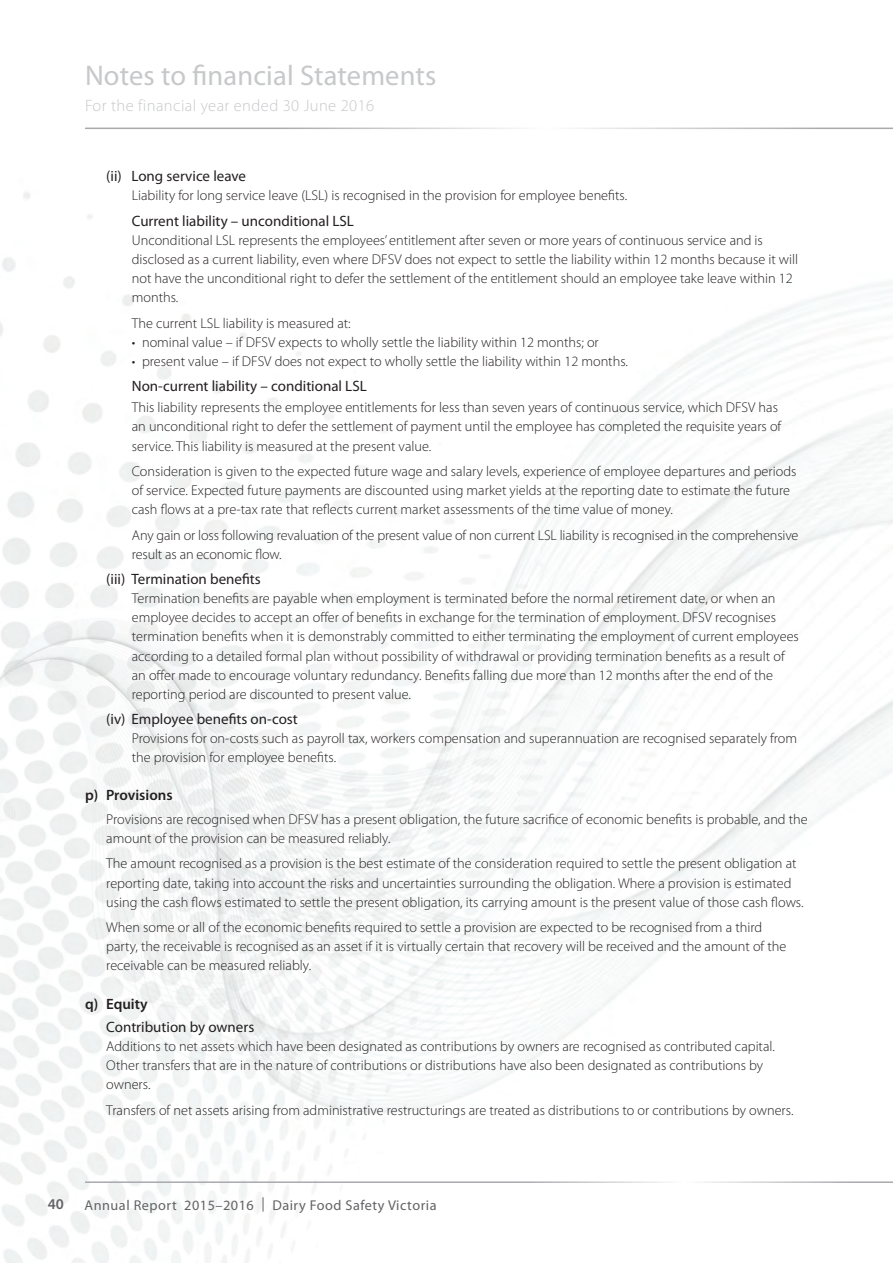
<style>
.page{position:relative;width:893px;height:1263px;background:#fff}
.page>*{position:absolute;margin:0;border:0;box-sizing:border-box;transform-origin:0 0}
.t1{font:28.5px "Myriad Pro";letter-spacing:.005em;color:#c7c8ca}
.t2{font:300 16.5px "Myriad Pro";letter-spacing:.025em;color:#c7c8ca}
.t3{font:15px "Myriad Pro";color:#231f20}
.t4{font:600 15px "Myriad Pro";color:#231f20}
.t5{font:600 15px "Myriad Pro";color:#636366}
.t6{font:300 14.25px/19px "Myriad Pro";color:#231f20}
.t7{font:14.25px "Myriad Pro";letter-spacing:.035em;color:#636366}
</style>
<div class="page">
<img style="left:0;top:127px;width:893px;height:1136px">
<hr style="left:85px;top:128px;width:808px;height:1px;background:#fff">
<hr style="left:85px;top:1181px;width:808px;height:2px;background:#fff">
<h1 class="t1" style="left:85px;top:58px;width:353px">Notes to financial Statements</h1>
<p class="t2" style="left:85px;top:95px;width:291px">For the financial year ended 30 June 2016</p>
<p class="t3" style="left:106px;top:167px;width:141px">(ii) Long service leave</p>
<p class="t6" style="left:132px;top:186px;width:497px">Liability for long service leave (LSL) is recognised in the provision for employee benefits.</p>
<p class="t3" style="left:132px;top:211px;width:224px">Current liability – unconditional LSL</p>
<p class="t6" style="left:132px;top:230px;width:668px">Unconditional LSL represents the employees’ entitlement after seven or more years of continuous service and is disclosed as a current liability, even where DFSV does not expect to settle the liability within 12 months because it will not have the unconditional right to defer the settlement of the entitlement should an employee take leave within 12 months.</p>
<p class="t6" style="left:132px;top:313px;width:220px">The current LSL liability is measured at:</p>
<p class="t6" style="left:132px;top:332px;width:468px">• nominal value – if DFSV expects to wholly settle the liability within 12 months; or</p>
<p class="t6" style="left:132px;top:351px;width:498px">• present value – if DFSV does not expect to wholly settle the liability within 12 months.</p>
<p class="t3" style="left:132px;top:377px;width:237px">Non-current liability – conditional LSL</p>
<p class="t6" style="left:132px;top:398px;width:651px">This liability represents the employee entitlements for less than seven years of continuous service, which DFSV has an unconditional right to defer the settlement of payment until the employee has completed the requisite years of service. This liability is measured at the present value.</p>
<p class="t6" style="left:132px;top:462px;width:666px">Consideration is given to the expected future wage and salary levels, experience of employee departures and periods of service. Expected future payments are discounted using market yields at the reporting date to estimate the future cash flows at a pre-tax rate that reflects current market assessments of the time value of money.</p>
<p class="t6" style="left:132px;top:525px;width:668px">Any gain or loss following revaluation of the present value of non current LSL liability is recognised in the comprehensive result as an economic flow.</p>
<p class="t3" style="left:106px;top:570px;width:156px">(iii) Termination benefits</p>
<p class="t6" style="left:132px;top:589px;width:669px">Termination benefits are payable when employment is terminated before the normal retirement date, or when an employee decides to accept an offer of benefits in exchange for the termination of employment. DFSV recognises termination benefits when it is demonstrably committed to either terminating the employment of current employees according to a detailed formal plan without possibility of withdrawal or providing termination benefits as a result of an offer made to encourage voluntary redundancy. Benefits falling due more than 12 months after the end of the reporting period are discounted to present value.</p>
<p class="t3" style="left:106px;top:710px;width:193px">(iv) Employee benefits on-cost</p>
<p class="t6" style="left:132px;top:729px;width:667px">Provisions for on-costs such as payroll tax, workers compensation and superannuation are recognised separately from the provision for employee benefits.</p>
<p class="t4" style="left:85px;top:786px;width:89px">p) Provisions</p>
<p class="t6" style="left:106px;top:809px;width:703px">Provisions are recognised when DFSV has a present obligation, the future sacrifice of economic benefits is probable, and the amount of the provision can be measured reliably.</p>
<p class="t6" style="left:106px;top:854px;width:699px">The amount recognised as a provision is the best estimate of the consideration required to settle the present obligation at reporting date, taking into account the risks and uncertainties surrounding the obligation. Where a provision is estimated using the cash flows estimated to settle the present obligation, its carrying amount is the present value of those cash flows.</p>
<p class="t6" style="left:106px;top:918px;width:682px">When some or all of the economic benefits required to settle a provision are expected to be recognised from a third party, the receivable is recognised as an asset if it is virtually certain that recovery will be received and the amount of the receivable can be measured reliably.</p>
<p class="t4" style="left:85px;top:994px;width:64px">q) Equity</p>
<p class="t3" style="left:106px;top:1017px;width:150px">Contribution by owners</p>
<p class="t6" style="left:106px;top:1036px;width:670px">Additions to net assets which have been designated as contributions by owners are recognised as contributed capital.<br>Other transfers that are in the nature of contributions or distributions have also been designated as contributions by owners.</p>
<p class="t6" style="left:106px;top:1100px;width:689px">Transfers of net assets arising from administrative restructurings are treated as distributions to or contributions by owners.</p>
<p class="t5" style="left:48px;top:1195px;width:18px">40</p>
<p class="t7" style="left:85px;top:1196px;width:353px">Annual Report 2015–2016 | Dairy Food Safety Victoria</p>
</div>
